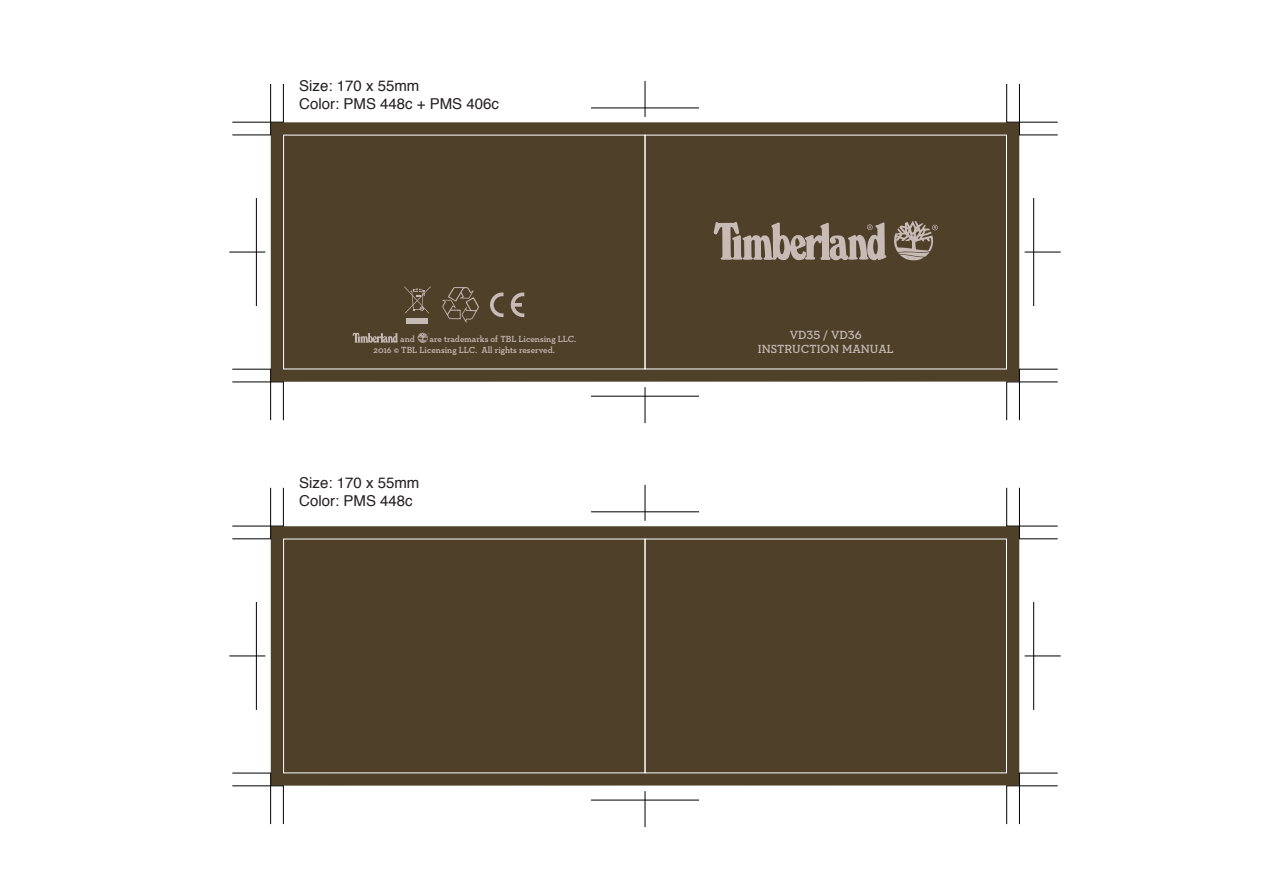
<style>
.page{position:relative;width:1263px;height:893px;background:#fff}
.page>*{position:absolute;margin:0;border:0;box-sizing:border-box;transform-origin:0 0}
.t1{font:15px/18px "Helvetica";color:#231f20}
.t2{font:600 12px/14.4px "Neutraface Slab Text";color:#c6bbb6;text-align:center}
.t3{font:600 9px/10.9px "Neutraface Slab Text";color:#c8bbb6}
</style>
<div class="page">
<div style="left:271px;top:526px;width:748px;height:260px;background:#4f4029"></div>
<div style="left:645px;top:539px;width:362px;height:234px;border:1px solid #fff"></div>
<div style="left:271px;top:122px;width:748px;height:260px;background:#4f4029"></div>
<div style="left:645px;top:135px;width:362px;height:234px;border:1px solid #fff"></div>
<svg style="left:232px;top:369px;width:52px;height:52px"></svg>
<svg style="left:232px;top:83px;width:52px;height:52px"></svg>
<svg style="left:1006px;top:83px;width:52px;height:52px"></svg>
<svg style="left:1006px;top:369px;width:52px;height:52px"></svg>
<hr style="left:229px;top:252px;width:36px;height:1px;background:#000">
<hr style="left:256px;top:198px;width:1px;height:108px;background:#000">
<hr style="left:1025px;top:252px;width:36px;height:1px;background:#000">
<hr style="left:1033px;top:198px;width:1px;height:108px;background:#000">
<hr style="left:591px;top:108px;width:108px;height:1px;background:#000">
<hr style="left:645px;top:81px;width:1px;height:36px;background:#000">
<hr style="left:591px;top:396px;width:108px;height:1px;background:#000">
<hr style="left:645px;top:387px;width:1px;height:36px;background:#000">
<svg style="left:1006px;top:773px;width:52px;height:51px"></svg>
<svg style="left:1006px;top:487px;width:52px;height:52px"></svg>
<svg style="left:232px;top:487px;width:52px;height:52px"></svg>
<svg style="left:232px;top:773px;width:52px;height:51px"></svg>
<hr style="left:1025px;top:656px;width:36px;height:1px;background:#000">
<hr style="left:1033px;top:602px;width:1px;height:108px;background:#000">
<hr style="left:229px;top:656px;width:36px;height:1px;background:#000">
<hr style="left:256px;top:602px;width:1px;height:108px;background:#000">
<hr style="left:591px;top:512px;width:108px;height:1px;background:#000">
<hr style="left:645px;top:485px;width:1px;height:36px;background:#000">
<hr style="left:591px;top:800px;width:108px;height:1px;background:#000">
<hr style="left:645px;top:791px;width:1px;height:36px;background:#000">
<svg style="left:713px;top:222px;width:173px;height:39px"></svg>
<svg style="left:894px;top:221px;width:44px;height:40px"></svg>
<svg style="left:404px;top:286px;width:27px;height:27px"></svg>
<div style="left:406px;top:318px;width:22px;height:5px;background:#c8bbb6"></div>
<svg style="left:490px;top:293px;width:13px;height:24px"></svg>
<svg style="left:511px;top:293px;width:13px;height:24px"></svg>
<svg style="left:442px;top:287px;width:37px;height:36px"></svg>
<svg style="left:353px;top:333px;width:45px;height:10px"></svg>
<svg style="left:418px;top:332px;width:11px;height:11px"></svg>
<h1 class="t1" style="left:299px;top:77px;width:201px">Size: 170 x 55mm<br>Color: PMS 448c + PMS 406c</h1>
<p class="t3" style="left:374px;top:334px;width:204px;text-indent:56px">are trademarks of TBL Licensing LLC.<br>2016 © TBL Licensing LLC. All rights reserved.</p>
<p class="t3" style="left:400px;top:334px;width:16px">and</p>
<h1 class="t1" style="left:299px;top:474px;width:122px">Size: 170 x 55mm<br>Color: PMS 448c</h1>
<h2 class="t2" style="left:758px;top:327px;width:137px">VD35 / VD36<br>INSTRUCTION MANUAL</h2>
</div>
